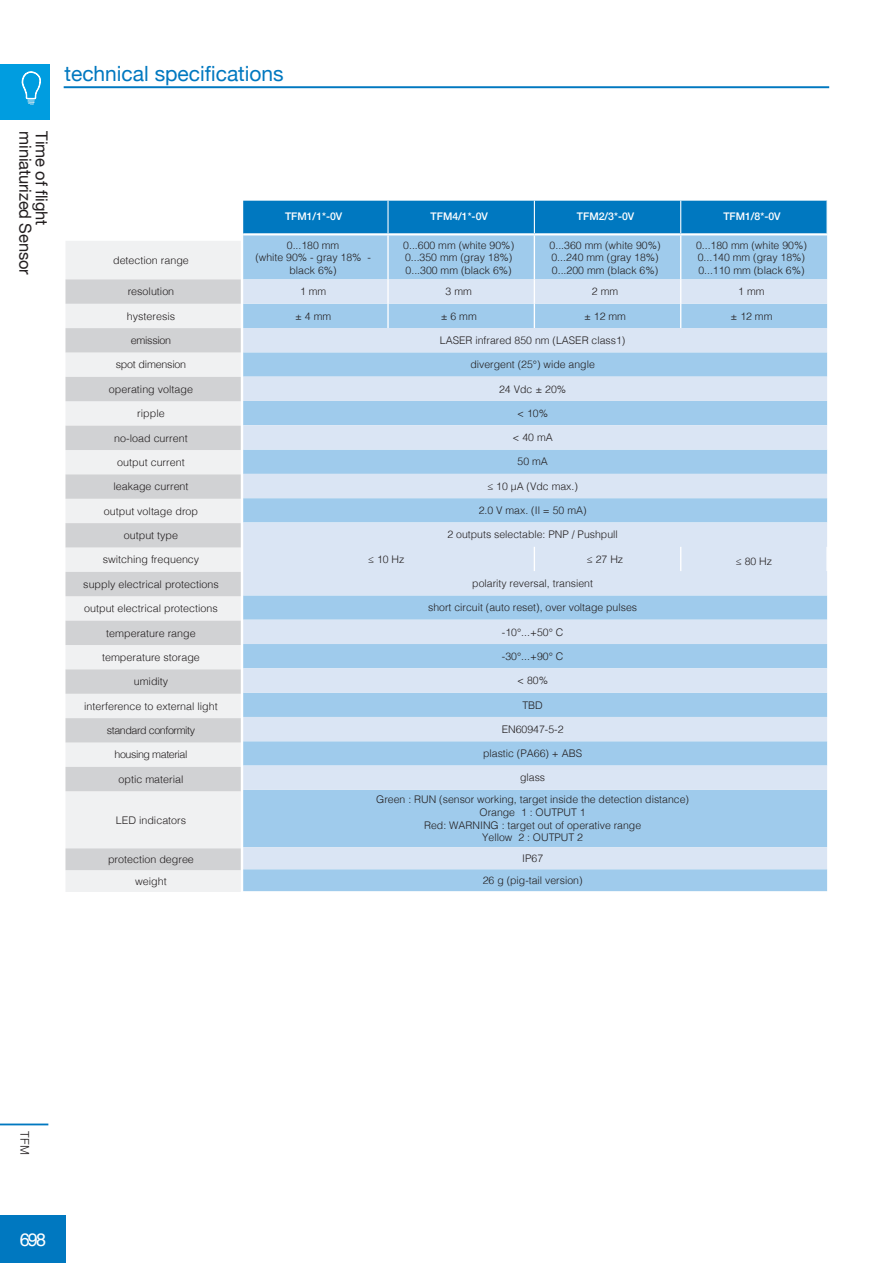
<style>
.page{position:relative;width:893px;height:1263px;background:#fff}
.page>*{position:absolute;margin:0;border:0;box-sizing:border-box;transform-origin:0 0}
.t1{font:21px "Helvetica Neue";color:#0078c0}
.t2{font:18px "Helvetica";color:#fff}
.t3{font:16.5px "Helvetica Neue";letter-spacing:-.01em;color:#231f20}
.t4{font:300 12px "Helvetica";color:#231f20}
.t5{font:300 10.5px/12.6px "Helvetica";color:#231f20;text-align:center}
.t6{font:500 10.5px "Helvetica Neue";color:#fff}
.t7{font:300 10.5px "Helvetica";letter-spacing:-.04em;color:#231f20}
.t8{font:300 10.5px "Helvetica";letter-spacing:-.02em;color:#231f20}
.t9{font:300 10.5px "Helvetica";letter-spacing:-.03em;color:#231f20}
</style>
<div class="page">
<hr style="left:64px;top:86px;width:765px;height:2px;background:#0078c0">
<div style="left:243px;top:201px;width:584px;height:32px;background:#0078c0"></div>
<div style="left:243px;top:235px;width:584px;height:656px;background:#9fcbec"></div>
<svg style="left:243px;top:279px;width:584px;height:590px;background:#bed9f0"></svg>
<hr style="left:387px;top:201px;width:2px;height:32px;background:#fff">
<hr style="left:534px;top:201px;width:1px;height:32px;background:#fff">
<hr style="left:680px;top:201px;width:1px;height:32px;background:#fff">
<hr style="left:387px;top:279px;width:2px;height:25px;background:#fff">
<hr style="left:387px;top:304px;width:2px;height:24px;background:#fff">
<svg style="left:534px;top:279px;width:1px;height:49px"></svg>
<svg style="left:680px;top:279px;width:1px;height:49px"></svg>
<svg style="left:534px;top:547px;width:1px;height:24px"></svg>
<svg style="left:680px;top:547px;width:1px;height:24px"></svg>
<hr style="left:826px;top:547px;width:2px;height:24px;background:#fff">
<hr style="left:387px;top:235px;width:2px;height:44px;background:#fff">
<hr style="left:534px;top:235px;width:1px;height:44px;background:#fff">
<hr style="left:680px;top:235px;width:1px;height:44px;background:#fff">
<div style="left:65px;top:241px;width:176px;height:651px;background:#f0f1f2"></div>
<svg style="left:65px;top:279px;width:176px;height:591px;fill:#eaeaeb"></svg>
<div style="left:0;top:1214px;width:66px;height:49px;background:#0078c0"></div>
<hr style="left:0;top:1123px;width:48px;height:2px;background:#0078c0">
<div style="left:0;top:64px;width:50px;height:55px;background:#009de0"></div>
<svg style="left:22px;top:71px;width:19px;height:34px"></svg>
<p class="t1" style="left:64px;top:59px;width:221px">technical specifications</p>
<p class="t3" style="left:37px;top:131px;width:145px;rotate:90deg">miniaturized Sensor</p>
<p class="t3" style="left:54px;top:131px;width:95px;rotate:90deg">Time of flight</p>
<p class="t5" style="left:113px;top:253px;width:77px">detection range</p>
<p class="t5" style="left:128px;top:285px;width:48px">resolution</p>
<p class="t5" style="left:127px;top:309px;width:50px">hysteresis</p>
<p class="t9" style="left:131px;top:331px;width:42px">emission</p>
<p class="t8" style="left:116px;top:356px;width:72px">spot dimension</p>
<p class="t5" style="left:109px;top:382px;width:86px">operating voltage</p>
<p class="t5" style="left:137px;top:406px;width:29px">ripple</p>
<p class="t5" style="left:114px;top:431px;width:75px">no-load current</p>
<p class="t5" style="left:117px;top:455px;width:69px">output current</p>
<p class="t5" style="left:113px;top:480px;width:77px">leakage current</p>
<p class="t5" style="left:104px;top:504px;width:96px">output voltage drop</p>
<p class="t5" style="left:124px;top:528px;width:56px">output type</p>
<p class="t5" style="left:103px;top:553px;width:98px">switching frequency</p>
<p class="t5" style="left:83px;top:577px;width:137px">supply electrical protections</p>
<p class="t5" style="left:84px;top:601px;width:135px">output electrical protections</p>
<p class="t5" style="left:106px;top:626px;width:91px">temperature range</p>
<p class="t5" style="left:102px;top:650px;width:99px">temperature storage</p>
<p class="t5" style="left:134px;top:675px;width:36px">umidity</p>
<p class="t5" style="left:84px;top:699px;width:135px">interference to external light</p>
<p class="t7" style="left:107px;top:721px;width:90px">standard conformity</p>
<p class="t7" style="left:115px;top:746px;width:74px">housing material</p>
<p class="t5" style="left:118px;top:772px;width:66px">optic material</p>
<p class="t5" style="left:116px;top:813px;width:72px">LED indicators</p>
<p class="t5" style="left:108px;top:852px;width:87px">protection degree</p>
<p class="t5" style="left:135px;top:874px;width:33px">weight</p>
<p class="t6" style="left:285px;top:208px;width:59px">TFM1/1*-0V</p>
<p class="t6" style="left:431px;top:208px;width:59px">TFM4/1*-0V</p>
<p class="t6" style="left:577px;top:208px;width:59px">TFM2/3*-0V</p>
<p class="t6" style="left:723px;top:208px;width:59px">TFM1/8*-0V</p>
<p class="t5" style="left:287px;top:238px;width:54px">0...180 mm</p>
<p class="t5" style="left:255px;top:250px;width:117px">(white 90% - gray 18% - black 6%)</p>
<p class="t5" style="left:403px;top:238px;width:112px">0...600 mm (white 90%)</p>
<p class="t5" style="left:405px;top:250px;width:109px">0...350 mm (gray 18%)</p>
<p class="t5" style="left:406px;top:263px;width:108px">0...300 mm (black 6%)</p>
<p class="t5" style="left:550px;top:238px;width:112px">0...360 mm (white 90%)</p>
<p class="t5" style="left:551px;top:250px;width:109px">0...240 mm (gray 18%)</p>
<p class="t5" style="left:552px;top:263px;width:108px">0...200 mm (black 6%)</p>
<p class="t5" style="left:696px;top:238px;width:112px">0...180 mm (white 90%)</p>
<p class="t5" style="left:698px;top:250px;width:109px">0...140 mm (gray 18%)</p>
<p class="t5" style="left:698px;top:263px;width:108px">0...110 mm (black 6%)</p>
<p class="t5" style="left:300px;top:285px;width:28px">1 mm</p>
<p class="t5" style="left:446px;top:285px;width:28px">3 mm</p>
<p class="t5" style="left:592px;top:285px;width:28px">2 mm</p>
<p class="t5" style="left:738px;top:285px;width:28px">1 mm</p>
<p class="t5" style="left:295px;top:309px;width:38px">± 4 mm</p>
<p class="t5" style="left:441px;top:309px;width:38px">± 6 mm</p>
<p class="t5" style="left:584px;top:309px;width:43px">± 12 mm</p>
<p class="t5" style="left:730px;top:309px;width:43px">± 12 mm</p>
<p class="t5" style="left:440px;top:333px;width:187px">LASER infrared 850 nm (LASER class1)</p>
<p class="t5" style="left:470px;top:357px;width:126px">divergent (25°) wide angle</p>
<p class="t5" style="left:499px;top:382px;width:69px">24 Vdc ± 20%</p>
<p class="t5" style="left:517px;top:406px;width:32px">&lt; 10%</p>
<p class="t5" style="left:513px;top:430px;width:42px">&lt; 40 mA</p>
<p class="t5" style="left:517px;top:455px;width:32px">50 mA</p>
<p class="t5" style="left:487px;top:479px;width:92px">≤ 10 µA (Vdc max.)</p>
<p class="t5" style="left:479px;top:503px;width:109px">2.0 V max. (Il = 50 mA)</p>
<p class="t5" style="left:447px;top:528px;width:172px">2 outputs selectable: PNP / Pushpull</p>
<p class="t5" style="left:368px;top:552px;width:38px">≤ 10 Hz</p>
<p class="t5" style="left:587px;top:552px;width:38px">≤ 27 Hz</p>
<p class="t5" style="left:736px;top:555px;width:38px">≤ 80 Hz</p>
<p class="t5" style="left:472px;top:576px;width:122px">polarity reversal, transient</p>
<p class="t5" style="left:428px;top:600px;width:210px">short circuit (auto reset), over voltage pulses</p>
<p class="t5" style="left:502px;top:625px;width:63px">-10°...+50° C</p>
<p class="t5" style="left:502px;top:649px;width:63px">-30°...+90° C</p>
<p class="t5" style="left:517px;top:673px;width:32px">&lt; 80%</p>
<p class="t5" style="left:522px;top:698px;width:22px">TBD</p>
<p class="t5" style="left:502px;top:722px;width:63px">EN60947-5-2</p>
<p class="t5" style="left:483px;top:746px;width:101px">plastic (PA66) + ABS</p>
<p class="t5" style="left:520px;top:771px;width:27px">glass</p>
<p class="t5" style="left:376px;top:792px;width:314px">Green : RUN (sensor working, target inside the detection distance)</p>
<p class="t5" style="left:480px;top:805px;width:108px">Orange 1 : OUTPUT 1</p>
<p class="t5" style="left:424px;top:818px;width:219px">Red: WARNING : target out of operative range</p>
<p class="t5" style="left:482px;top:830px;width:102px">Yellow 2 : OUTPUT 2</p>
<p class="t5" style="left:522px;top:851px;width:23px">IP67</p>
<p class="t5" style="left:483px;top:873px;width:101px">26 g (pig-tail version)</p>
<p class="t4" style="left:35px;top:1131px;width:25px;rotate:90deg">TFM</p>
<h2 class="t2" style="left:20px;top:1225px;width:28px">698</h2>
</div>
